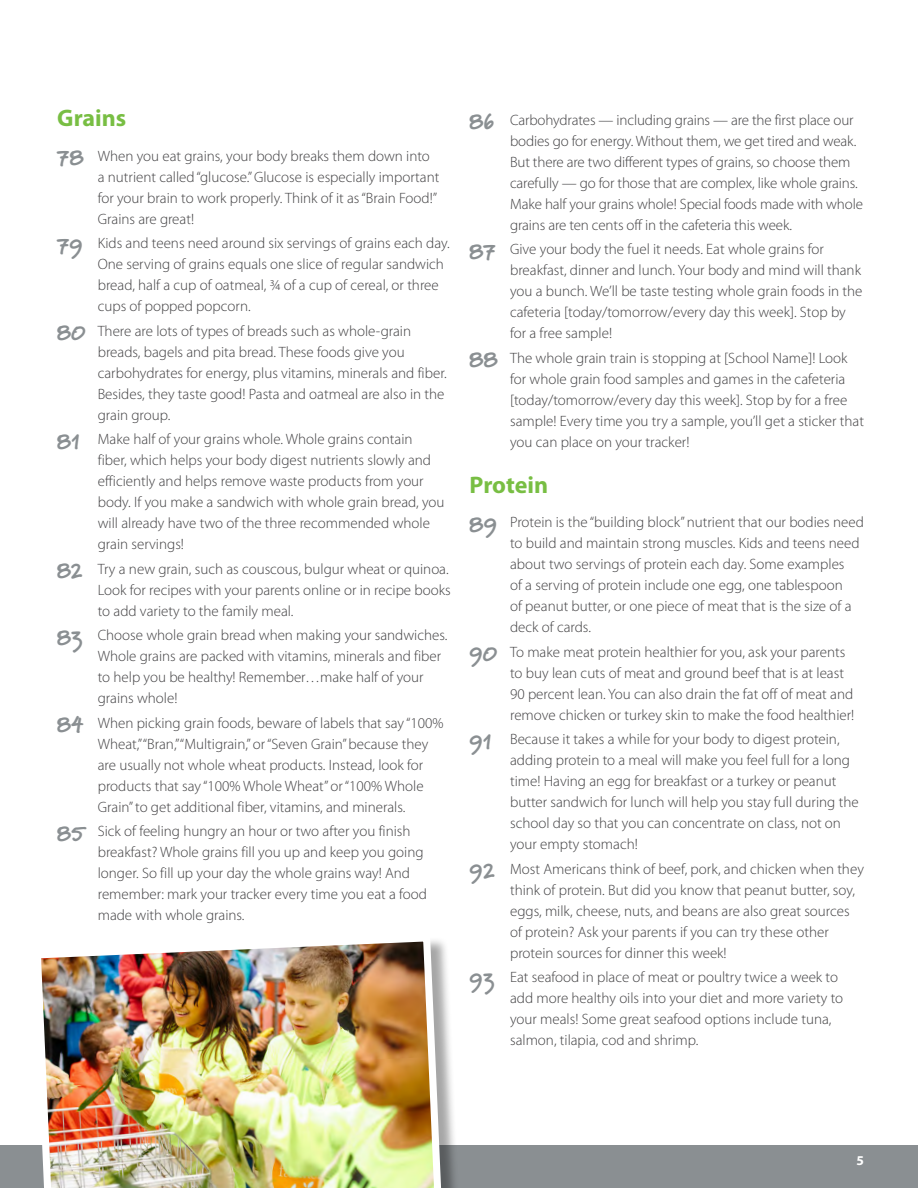
<style>
.page{position:relative;width:918px;height:1188px;background:#fff}
.page>*{position:absolute;margin:0;border:0;box-sizing:border-box;transform-origin:0 0}
.Header1{font:700 24px "Myriad Pro";color:#78be43}
.Numbered_List{font:300 15px/21px "Myriad Pro";color:#414042}
.t1{font:700 13.5px "Myriad Pro";color:#fff}
.s1{font-family:"Marydale";font-weight:900;font-size:22.5px;color:#8a8f92}
</style>
<div class="page">
<div style="left:0;top:1145px;width:918px;height:43px;background:#8a8f92"></div>
<div style="left:36px;top:937px;width:429px;height:251px;background:#000;opacity:.35"></div>
<img style="left:36px;top:937px;width:414px;height:251px">
<p class="Header1" style="left:57px;top:102px;width:71px">Grains</p>
<p class="Numbered_List" style="left:98px;top:145px;width:343px;text-indent:-41px"><span class="s1">78</span> When you eat grains, your body breaks them down into a nutrient called “glucose.” Glucose is especially important for your brain to work properly. Think of it as “Brain Food!” Grains are great!</p>
<p class="Numbered_List" style="left:98px;top:233px;width:354px;text-indent:-41px"><span class="s1">79</span> Kids and teens need around six servings of grains each day.<br>One serving of grains equals one slice of regular sandwich bread, half a cup of oatmeal, ¾ of a cup of cereal, or three cups of popped popcorn.</p>
<p class="Numbered_List" style="left:98px;top:320px;width:350px;text-indent:-41px"><span class="s1">80</span> There are lots of types of breads such as whole-grain breads, bagels and pita bread. These foods give you carbohydrates for energy, plus vitamins, minerals and fiber.<br>Besides, they taste good! Pasta and oatmeal are also in the grain group.</p>
<p class="Numbered_List" style="left:98px;top:429px;width:348px;text-indent:-41px"><span class="s1">81</span> Make half of your grains whole. Whole grains contain fiber, which helps your body digest nutrients slowly and efficiently and helps remove waste products from your body. If you make a sandwich with whole grain bread, you will already have two of the three recommended whole grain servings!</p>
<p class="Numbered_List" style="left:98px;top:558px;width:354px;text-indent:-41px"><span class="s1">82</span> Try a new grain, such as couscous, bulgur wheat or quinoa.<br>Look for recipes with your parents online or in recipe books to add variety to the family meal.</p>
<p class="Numbered_List" style="left:98px;top:625px;width:351px;text-indent:-41px"><span class="s1">83</span> Choose whole grain bread when making your sandwiches.<br>Whole grains are packed with vitamins, minerals and fiber to help you be healthy! Remember…make half of your grains whole!</p>
<p class="Numbered_List" style="left:98px;top:712px;width:347px;text-indent:-41px"><span class="s1">84</span> When picking grain foods, beware of labels that say “100% Wheat,” “Bran,” “Multigrain,” or “Seven Grain” because they are usually not whole wheat products. Instead, look for products that say “100% Whole Wheat” or “100% Whole Grain” to get additional fiber, vitamins, and minerals.</p>
<p class="Numbered_List" style="left:98px;top:821px;width:331px;text-indent:-41px"><span class="s1">85</span> Sick of feeling hungry an hour or two after you finish breakfast? Whole grains fill you up and keep you going longer. So fill up your day the whole grains way! And remember: mark your tracker every time you eat a food made with whole grains.</p>
<p class="Numbered_List" style="left:510px;top:110px;width:354px;text-indent:-40px"><span class="s1">86</span> Carbohydrates — including grains — are the first place our bodies go for energy. Without them, we get tired and weak.<br>But there are two different types of grains, so choose them carefully — go for those that are complex, like whole grains.<br>Make half your grains whole! Special foods made with whole grains are ten cents off in the cafeteria this week.</p>
<p class="Numbered_List" style="left:510px;top:239px;width:354px;text-indent:-40px"><span class="s1">87</span> Give your body the fuel it needs. Eat whole grains for breakfast, dinner and lunch. Your body and mind will thank you a bunch. We’ll be taste testing whole grain foods in the cafeteria [today/tomorrow/every day this week]. Stop by for a free sample!</p>
<p class="Numbered_List" style="left:510px;top:348px;width:355px;text-indent:-40px"><span class="s1">88</span> The whole grain train is stopping at [School Name]! Look for whole grain food samples and games in the cafeteria [today/tomorrow/every day this week]. Stop by for a free sample! Every time you try a sample, you’ll get a sticker that you can place on your tracker!</p>
<p class="Header1" style="left:470px;top:469px;width:80px">Protein</p>
<p class="Numbered_List" style="left:510px;top:512px;width:355px;text-indent:-40px"><span class="s1">89</span> Protein is the “building block” nutrient that our bodies need to build and maintain strong muscles. Kids and teens need about two servings of protein each day. Some examples<br>of a serving of protein include one egg, one tablespoon<br>of peanut butter, or one piece of meat that is the size of a deck of cards.</p>
<p class="Numbered_List" style="left:510px;top:641px;width:346px;text-indent:-40px"><span class="s1">90</span> To make meat protein healthier for you, ask your parents to buy lean cuts of meat and ground beef that is at least 90 percent lean. You can also drain the fat off of meat and remove chicken or turkey skin to make the food healthier!</p>
<p class="Numbered_List" style="left:510px;top:729px;width:350px;text-indent:-40px"><span class="s1">91</span> Because it takes a while for your body to digest protein, adding protein to a meal will make you feel full for a long time! Having an egg for breakfast or a turkey or peanut butter sandwich for lunch will help you stay full during the school day so that you can concentrate on class, not on your empty stomach!</p>
<p class="Numbered_List" style="left:510px;top:858px;width:355px;text-indent:-40px"><span class="s1">92</span> Most Americans think of beef, pork, and chicken when they think of protein. But did you know that peanut butter, soy, eggs, milk, cheese, nuts, and beans are also great sources of protein? Ask your parents if you can try these other protein sources for dinner this week!</p>
<p class="Numbered_List" style="left:510px;top:967px;width:335px;text-indent:-40px"><span class="s1">93</span> Eat seafood in place of meat or poultry twice a week to add more healthy oils into your diet and more variety to your meals! Some great seafood options include tuna, salmon, tilapia, cod and shrimp.</p>
<p class="t1" style="left:857px;top:1152px;width:9px">5</p>
</div>
